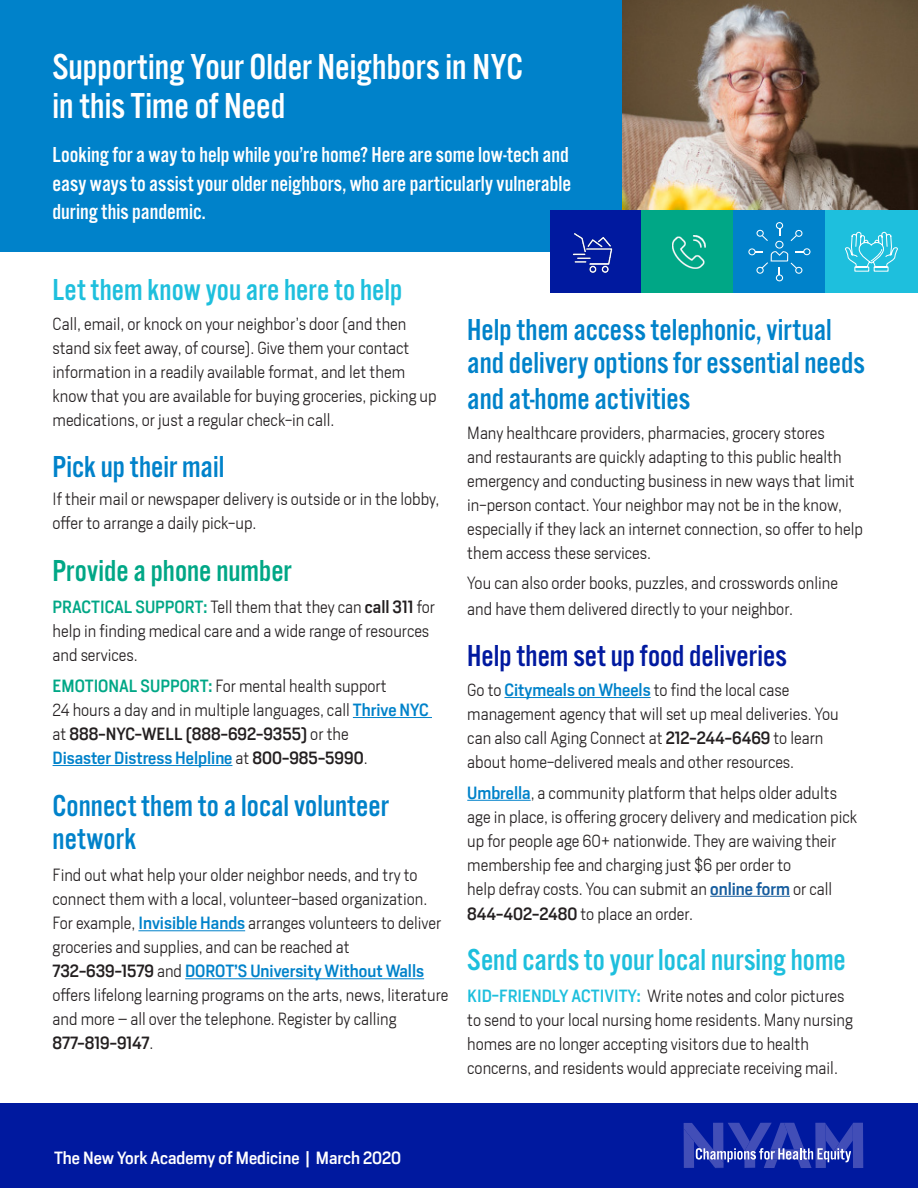
<style>
.page{position:relative;width:918px;height:1188px;background:#fff}
.page>*{position:absolute;margin:0;border:0;box-sizing:border-box;transform-origin:0 0}
.t1{font:37.5px/39px "Alternate Got No 3 D";color:#fff}
.t2{font:31.5px/33px "Alternate Got No 3 D";color:#0082ca}
.t3{font:31.5px "Alternate Got No 3 D";color:#1ebfdd}
.t4{font:31.5px "Alternate Got No 3 D";color:#00199f}
.t5{font:31.5px "Alternate Got No 3 D";color:#00a786}
.t6{font:22.5px/28.5px "Alternate Got No 3 D";color:#fff;text-align:justify}
.t7{font:300 16.5px/24px "Heron Sans";color:#231f20}
.t8{font:500 16.5px "Heron Sans";color:#fff}
.s1{font-weight:500;color:#00a786}
.s2{font-weight:500}
.s3{font-weight:500;color:#0082ca}
.s4{font-weight:500;color:#175d9e}
.s5{font-weight:500;color:#1ebfdd}
</style>
<div class="page">
<img style="left:621px;top:0;width:297px;height:211px">
<div style="left:0;top:0;width:621px;height:252px;background:#0082ca"></div>
<hr style="left:353px;top:717px;width:79px;height:1px;background:#0082ca">
<hr style="left:53px;top:765px;width:179px;height:1px;background:#0082ca">
<hr style="left:505px;top:697px;width:146px;height:1px;background:#0082ca">
<hr style="left:467px;top:800px;width:64px;height:1px;background:#0082ca">
<hr style="left:710px;top:896px;width:80px;height:1px;background:#175d9e">
<hr style="left:138px;top:931px;width:107px;height:1px;background:#0082ca">
<hr style="left:185px;top:979px;width:239px;height:1px;background:#0082ca">
<div style="left:550px;top:211px;width:92px;height:82px;background:#00199f"></div>
<div style="left:642px;top:211px;width:92px;height:82px;background:#00a786"></div>
<div style="left:733px;top:211px;width:92px;height:82px;background:#0082ca"></div>
<div style="left:825px;top:211px;width:93px;height:82px;background:#1ebfdd"></div>
<svg style="left:844px;top:203px;width:55px;height:69px"></svg>
<img style="left:572px;top:233px;width:41px;height:40px">
<img style="left:671px;top:234px;width:35px;height:35px">
<div style="left:0;top:1104px;width:918px;height:84px;background:#00199f"></div>
<svg style="left:684px;top:1123px;width:179px;height:45px"></svg>
<svg style="left:748px;top:222px;width:62px;height:59px"></svg>
<p class="t1" style="left:53px;top:48px;width:472px">Supporting Your Older Neighbors in NYC in this Time of Need</p>
<p class="t6" style="left:53px;top:141px;width:520px">Looking for a way to help while you’re home? Here are some low-tech and easy ways to assist your older neighbors, who are particularly vulnerable during this pandemic.</p>
<p class="t3" style="left:53px;top:273px;width:351px">Let them know you are here to help</p>
<p class="t7" style="left:53px;top:312px;width:386px">Call, email, or knock on your neighbor’s door (and then stand six feet away, of course). Give them your contact information in a readily available format, and let them know that you are available for buying groceries, picking up medications, or just a regular check-in call.</p>
<p class="t2" style="left:53px;top:451px;width:173px">Pick up their mail</p>
<p class="t7" style="left:53px;top:487px;width:389px">If their mail or newspaper delivery is outside or in the lobby, offer to arrange a daily pick-up.</p>
<p class="t5" style="left:53px;top:554px;width:241px">Provide a phone number</p>
<p class="t7" style="left:53px;top:595px;width:384px"><span class="s1">PRACTICAL SUPPORT:</span> Tell them that they can <span class="s2">call 311</span> for help in finding medical care and a wide range of resources and services.</p>
<p class="t7" style="left:53px;top:674px;width:378px"><span class="s1">EMOTIONAL SUPPORT:</span> For mental health support<br>24 hours a day and in multiple languages, call <span class="s3">Thrive NYC </span>at <span class="s2">888-NYC-WELL (888-692-9355)</span> or the<br><span class="s3">Disaster Distress Helpline</span> at <span class="s2">800-985-5990</span>.</p>
<p class="t2" style="left:53px;top:790px;width:338px">Connect them to a local volunteer network</p>
<p class="t7" style="left:53px;top:863px;width:397px">Find out what help your older neighbor needs, and try to connect them with a local, volunteer-based organization.<br>For example, <span class="s3">Invisible Hands</span> arranges volunteers to deliver groceries and supplies, and can be reached at <span class="s2">732-639-1579</span> and <span class="s3">DOROT’S University Without Walls </span>offers lifelong learning programs on the arts, news, literature and more – all over the telephone. Register by calling <span class="s2">877-819-9147</span>.</p>
<p class="t2" style="left:467px;top:314px;width:399px">Help them access telephonic, virtual and delivery options for essential needs</p>
<p class="t2" style="left:467px;top:383px;width:225px">and at-home activities</p>
<p class="t7" style="left:467px;top:420px;width:397px">Many healthcare providers, pharmacies, grocery stores<br>and restaurants are quickly adapting to this public health emergency and conducting business in new ways that limit in-person contact. Your neighbor may not be in the know, especially if they lack an internet connection, so offer to help them access these services.</p>
<p class="t7" style="left:467px;top:570px;width:372px;line-height:25.5px">You can also order books, puzzles, and crosswords online and have them delivered directly to your neighbor.</p>
<p class="t4" style="left:467px;top:639px;width:321px">Help them set up food deliveries</p>
<p class="t7" style="left:467px;top:678px;width:373px">Go to <span class="s3">Citymeals on Wheels</span> to find the local case management agency that will set up meal deliveries. You can also call Aging Connect at <span class="s2">212-244-6469</span> to learn about home-delivered meals and other resources.</p>
<p class="t7" style="left:467px;top:780px;width:391px"><span class="s3">Umbrella</span>, a community platform that helps older adults age in place, is offering grocery delivery and medication pick up for people age 60+ nationwide. They are waiving their membership fee and charging just $6 per order to<br>help defray costs. You can submit an <span class="s4">online form</span> or call</p>
<p class="t7" style="left:467px;top:902px;width:227px"><span class="s2">844-402-2480</span> to place an order.</p>
<p class="t3" style="left:467px;top:943px;width:380px">Send cards to your local nursing home</p>
<p class="t7" style="left:467px;top:984px;width:387px"><span class="s5">KID-FRIENDLY ACTIVITY:</span> Write notes and color pictures to send to your local nursing home residents. Many nursing homes are no longer accepting visitors due to health concerns, and residents would appreciate receiving mail.</p>
<p class="t8" style="left:54px;top:1147px;width:349px">The New York Academy of Medicine | March 2020</p>
</div>
